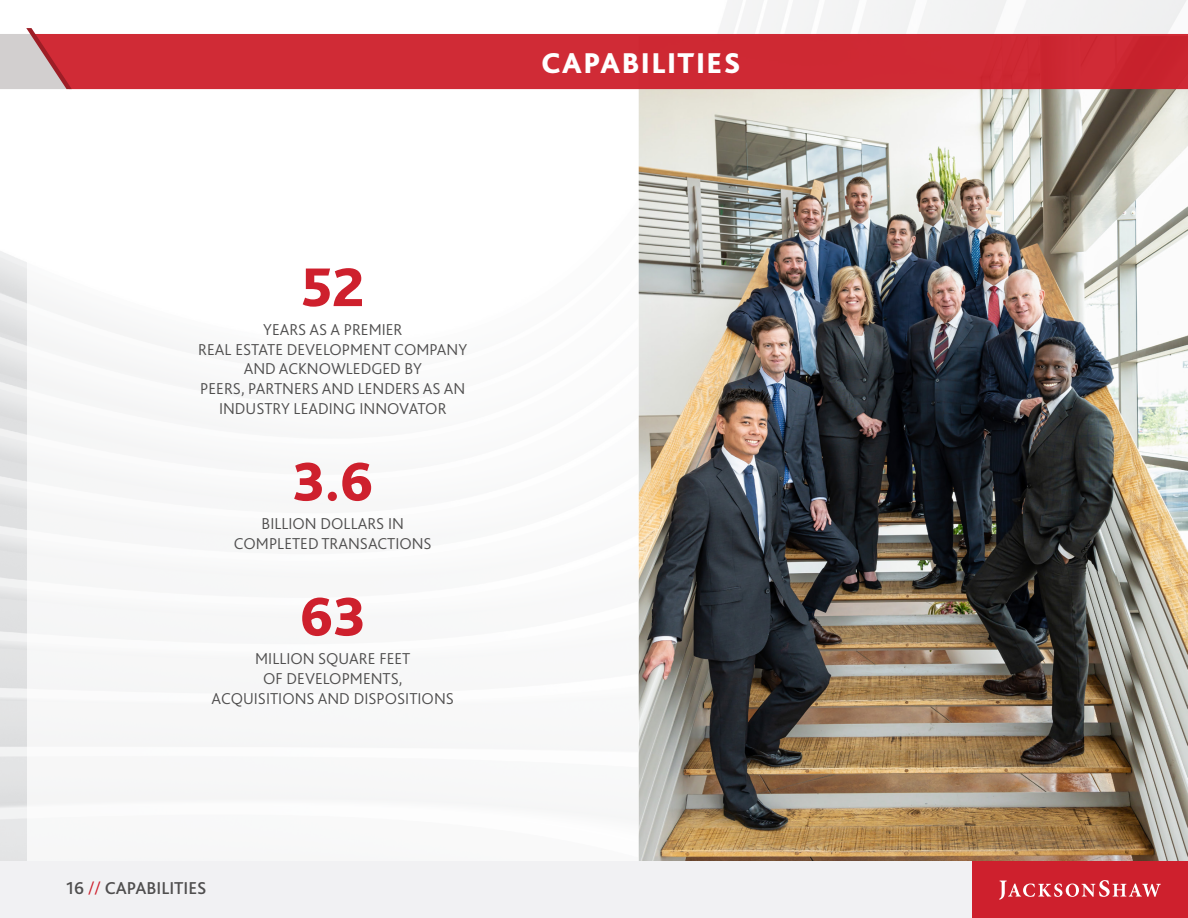
<style>
.page{position:relative;width:1188px;height:918px;background:#fff}
.page>*{position:absolute;margin:0;border:0;box-sizing:border-box;transform-origin:0 0}
.t1{font:800 57px "Bliss 2";color:#ce202d}
.t2{font:800 30px "Bliss 2";letter-spacing:.05em;color:#fff}
.t3{font:500 18px "Bliss 2";color:#4f4e4e}
.t4{font:300 16.5px/19.8px "Bliss 2";color:#4f4e4e;text-align:center}
.s1{font-weight:300;color:#ce202d}
</style>
<div class="page">
<img style="left:639px;top:89px;width:549px;height:773px">
<div style="left:72px;top:34px;width:1116px;height:55px;background:#d02b36"></div>
<svg style="left:0;top:28px;width:72px;height:61px;background:#d1a0a3"></svg>
<div style="left:0;top:862px;width:1188px;height:56px;background:#f1f1f3"></div>
<div style="left:972px;top:862px;width:216px;height:56px;background:#ce202d"></div>
<svg style="left:999px;top:880px;width:162px;height:20px"></svg>
<h2 class="t2" style="left:541px;top:44px;width:201px">CAPABILITIES</h2>
<h1 class="t1" style="left:301px;top:252px;width:64px">52</h1>
<p class="t4" style="left:198px;top:319px;width:270px">YEARS AS A PREMIER<br>REAL ESTATE DEVELOPMENT COMPANY<br>AND ACKNOWLEDGED BY<br>PEERS, PARTNERS AND LENDERS AS AN<br>INDUSTRY LEADING INNOVATOR</p>
<h1 class="t1" style="left:292px;top:446px;width:82px">3.6</h1>
<p class="t4" style="left:234px;top:513px;width:199px">BILLION DOLLARS IN<br>COMPLETED TRANSACTIONS</p>
<h1 class="t1" style="left:300px;top:581px;width:68px">63</h1>
<p class="t4" style="left:212px;top:648px;width:244px">MILLION SQUARE FEET<br>OF DEVELOPMENTS,<br>ACQUISITIONS AND DISPOSITIONS</p>
<p class="t3" style="left:66px;top:877px;width:142px">16 <span class="s1">//</span> CAPABILITIES</p>
</div>
